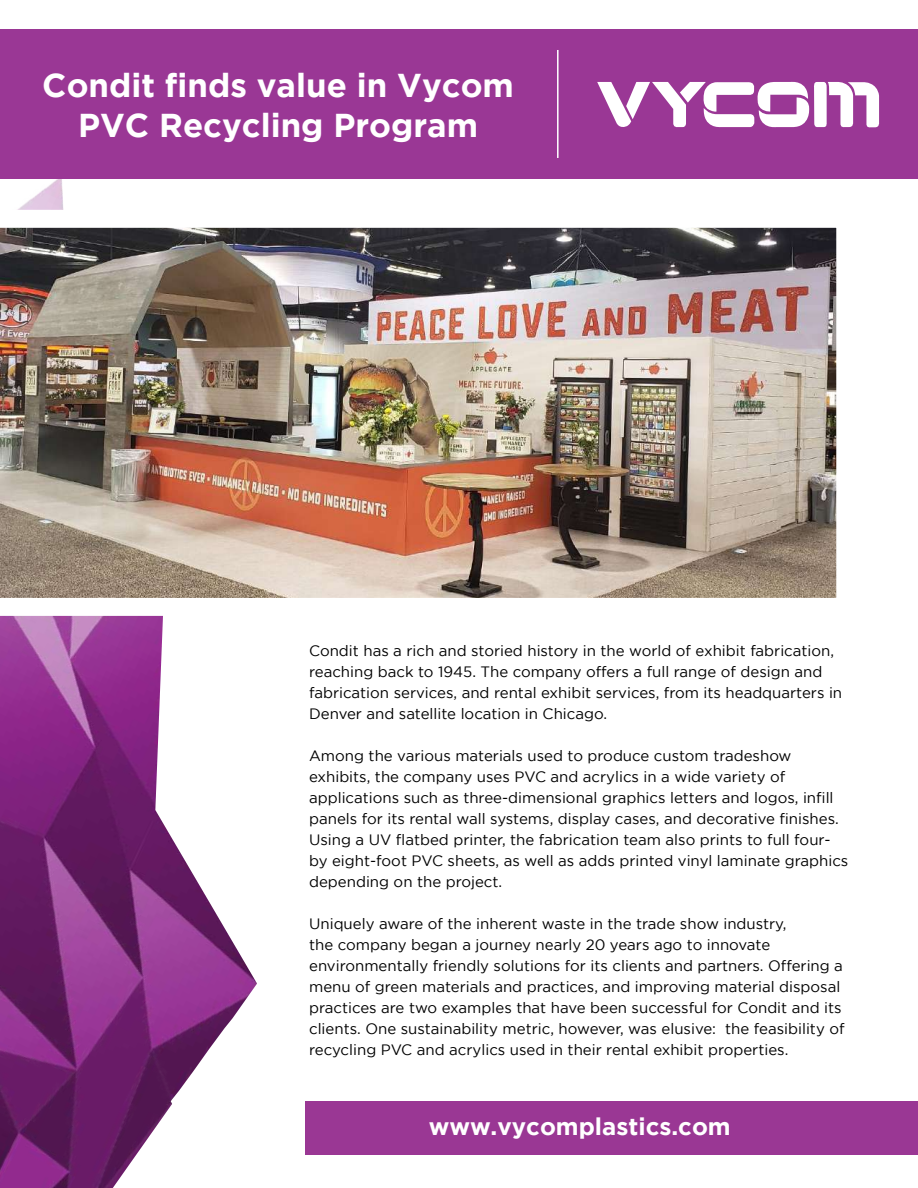
<style>
.page{position:relative;width:918px;height:1188px;background:#fff}
.page>*{position:absolute;margin:0;border:0;box-sizing:border-box;transform-origin:0 0}
.t1{font:700 33px/39.6px "Gotham";color:#fff;text-align:center}
.t2{font:700 24px "Gotham";color:#fff}
.t3{font:15px/21px "Gotham";color:#000}
</style>
<div class="page">
<img style="left:0;top:179px;width:257px;height:1009px">
<img style="left:0;top:210px;width:837px;height:406px">
<div style="left:0;top:29px;width:918px;height:150px;background:#9a3795"></div>
<div style="left:306px;top:1101px;width:612px;height:54px;background:#9a3794"></div>
<svg style="left:597px;top:81px;width:283px;height:47px"></svg>
<hr style="left:557px;top:50px;width:2px;height:108px;background:#fff">
<h1 class="t1" style="left:42px;top:65px;width:473px">Condit finds value in Vycom<br>PVC Recycling Program</h1>
<p class="t3" style="left:309px;top:639px;width:535px">Condit has a rich and storied history in the world of exhibit fabrication, reaching back to 1945. The company offers a full range of design and fabrication services, and rental exhibit services, from its headquarters in Denver and satellite location in Chicago.</p>
<p class="t3" style="left:309px;top:744px;width:541px">Among the various materials used to produce custom tradeshow exhibits, the company uses PVC and acrylics in a wide variety of applications such as three-dimensional graphics letters and logos, infill panels for its rental wall systems, display cases, and decorative finishes.<br>Using a UV flatbed printer, the fabrication team also prints to full four&shy;by eight-foot PVC sheets, as well as adds printed vinyl laminate graphics depending on the project.</p>
<p class="t3" style="left:309px;top:912px;width:537px">Uniquely aware of the inherent waste in the trade show industry,<br>the company began a journey nearly 20 years ago to innovate environmentally friendly solutions for its clients and partners. Offering a menu of green materials and practices, and improving material disposal practices are two examples that have been successful for Condit and its clients. One sustainability metric, however, was elusive: the feasibility of recycling PVC and acrylics used in their rental exhibit properties.</p>
<h2 class="t2" style="left:429px;top:1112px;width:304px">www.vycomplastics.com</h2>
</div>
